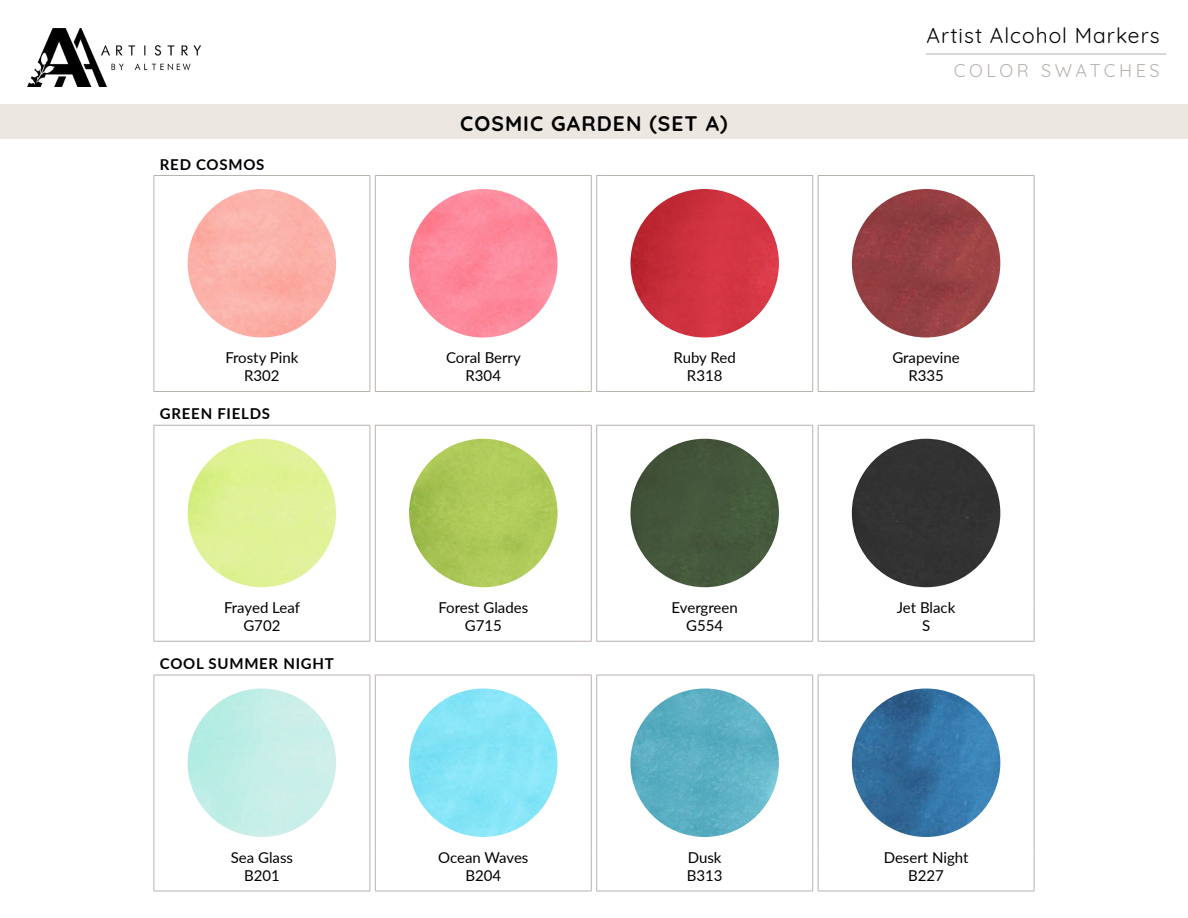
<style>
.page{position:relative;width:1188px;height:918px;background:#fff}
.page>*{position:absolute;margin:0;border:0;box-sizing:border-box;transform-origin:0 0}
.t1{font:21px "Quicksand";letter-spacing:.05em;color:#000}
.t2{font:700 21px "Quicksand";letter-spacing:.05em;color:#000}
.t3{font:18px "Quicksand";letter-spacing:.2em;color:#b9b3ae}
.t4{font:15px/18px "Lato";color:#000;text-align:center}
.t5{font:700 15px "Lato";letter-spacing:.05em;color:#000}
</style>
<div class="page">
<img style="left:27px;top:29px;width:174px;height:57px">
<hr style="left:926px;top:54px;width:240px;height:1px;background:#b9b3ae">
<hr style="left:154px;top:175px;width:216px;height:1px;background:#b9b3ae">
<hr style="left:154px;top:176px;width:1px;height:175px;background:#b9b3ae">
<hr style="left:370px;top:176px;width:1px;height:175px;background:#b9b3ae">
<hr style="left:154px;top:425px;width:216px;height:1px;background:#b9b3ae">
<hr style="left:154px;top:425px;width:1px;height:176px;background:#b9b3ae">
<hr style="left:370px;top:425px;width:1px;height:176px;background:#b9b3ae">
<hr style="left:154px;top:641px;width:216px;height:1px;background:#b9b3ae">
<hr style="left:154px;top:675px;width:216px;height:1px;background:#b9b3ae">
<hr style="left:154px;top:675px;width:1px;height:175px;background:#b9b3ae">
<hr style="left:370px;top:675px;width:1px;height:175px;background:#b9b3ae">
<hr style="left:154px;top:850px;width:1px;height:41px;background:#b9b3ae">
<hr style="left:370px;top:850px;width:1px;height:41px;background:#b9b3ae">
<hr style="left:154px;top:891px;width:216px;height:1px;background:#b9b3ae">
<hr style="left:375px;top:175px;width:216px;height:1px;background:#b9b3ae">
<hr style="left:375px;top:176px;width:1px;height:175px;background:#b9b3ae">
<hr style="left:591px;top:176px;width:1px;height:175px;background:#b9b3ae">
<hr style="left:375px;top:425px;width:216px;height:1px;background:#b9b3ae">
<hr style="left:375px;top:425px;width:1px;height:176px;background:#b9b3ae">
<hr style="left:591px;top:425px;width:1px;height:176px;background:#b9b3ae">
<hr style="left:375px;top:641px;width:216px;height:1px;background:#b9b3ae">
<hr style="left:375px;top:675px;width:216px;height:1px;background:#b9b3ae">
<hr style="left:375px;top:675px;width:1px;height:175px;background:#b9b3ae">
<hr style="left:591px;top:675px;width:1px;height:175px;background:#b9b3ae">
<hr style="left:375px;top:850px;width:1px;height:41px;background:#b9b3ae">
<hr style="left:591px;top:850px;width:1px;height:41px;background:#b9b3ae">
<hr style="left:375px;top:891px;width:216px;height:1px;background:#b9b3ae">
<hr style="left:597px;top:175px;width:216px;height:1px;background:#b9b3ae">
<hr style="left:596px;top:176px;width:1px;height:175px;background:#b9b3ae">
<hr style="left:812px;top:176px;width:1px;height:175px;background:#b9b3ae">
<hr style="left:597px;top:425px;width:216px;height:1px;background:#b9b3ae">
<hr style="left:596px;top:425px;width:1px;height:176px;background:#b9b3ae">
<hr style="left:812px;top:425px;width:1px;height:176px;background:#b9b3ae">
<hr style="left:597px;top:641px;width:216px;height:1px;background:#b9b3ae">
<hr style="left:597px;top:675px;width:216px;height:1px;background:#b9b3ae">
<hr style="left:596px;top:675px;width:1px;height:175px;background:#b9b3ae">
<hr style="left:812px;top:675px;width:1px;height:175px;background:#b9b3ae">
<hr style="left:596px;top:850px;width:1px;height:41px;background:#b9b3ae">
<hr style="left:812px;top:850px;width:1px;height:41px;background:#b9b3ae">
<hr style="left:597px;top:891px;width:216px;height:1px;background:#b9b3ae">
<hr style="left:818px;top:175px;width:216px;height:1px;background:#b9b3ae">
<hr style="left:818px;top:176px;width:1px;height:175px;background:#b9b3ae">
<hr style="left:1034px;top:176px;width:1px;height:175px;background:#b9b3ae">
<hr style="left:818px;top:425px;width:216px;height:1px;background:#b9b3ae">
<hr style="left:818px;top:425px;width:1px;height:176px;background:#b9b3ae">
<hr style="left:1034px;top:425px;width:1px;height:176px;background:#b9b3ae">
<hr style="left:818px;top:641px;width:216px;height:1px;background:#b9b3ae">
<hr style="left:818px;top:675px;width:216px;height:1px;background:#b9b3ae">
<hr style="left:818px;top:675px;width:1px;height:175px;background:#b9b3ae">
<hr style="left:1034px;top:675px;width:1px;height:175px;background:#b9b3ae">
<hr style="left:818px;top:850px;width:1px;height:41px;background:#b9b3ae">
<hr style="left:1034px;top:850px;width:1px;height:41px;background:#b9b3ae">
<hr style="left:818px;top:891px;width:216px;height:1px;background:#b9b3ae">
<hr style="left:154px;top:601px;width:1px;height:40px;background:#b9b3ae">
<hr style="left:370px;top:601px;width:1px;height:40px;background:#b9b3ae">
<hr style="left:375px;top:601px;width:1px;height:40px;background:#b9b3ae">
<hr style="left:591px;top:601px;width:1px;height:40px;background:#b9b3ae">
<hr style="left:596px;top:601px;width:1px;height:40px;background:#b9b3ae">
<hr style="left:812px;top:601px;width:1px;height:40px;background:#b9b3ae">
<hr style="left:818px;top:601px;width:1px;height:40px;background:#b9b3ae">
<hr style="left:1034px;top:601px;width:1px;height:40px;background:#b9b3ae">
<hr style="left:154px;top:351px;width:1px;height:40px;background:#b9b3ae">
<hr style="left:370px;top:351px;width:1px;height:40px;background:#b9b3ae">
<hr style="left:154px;top:391px;width:216px;height:1px;background:#b9b3ae">
<hr style="left:375px;top:351px;width:1px;height:40px;background:#b9b3ae">
<hr style="left:591px;top:351px;width:1px;height:40px;background:#b9b3ae">
<hr style="left:375px;top:391px;width:216px;height:1px;background:#b9b3ae">
<hr style="left:596px;top:351px;width:1px;height:40px;background:#b9b3ae">
<hr style="left:812px;top:351px;width:1px;height:40px;background:#b9b3ae">
<hr style="left:597px;top:391px;width:216px;height:1px;background:#b9b3ae">
<hr style="left:818px;top:351px;width:1px;height:40px;background:#b9b3ae">
<hr style="left:1034px;top:351px;width:1px;height:40px;background:#b9b3ae">
<hr style="left:818px;top:391px;width:216px;height:1px;background:#b9b3ae">
<img style="left:188px;top:189px;width:148px;height:149px;border-radius:74px">
<img style="left:409px;top:189px;width:149px;height:149px;border-radius:74px">
<img style="left:630px;top:189px;width:149px;height:149px;border-radius:74px">
<img style="left:852px;top:189px;width:148px;height:149px;border-radius:74px">
<img style="left:409px;top:439px;width:149px;height:148px;border-radius:74px">
<div style="left:630px;top:439px;width:149px;height:148px;background:#44573b;border-radius:74px"></div>
<div style="left:852px;top:439px;width:148px;height:148px;background:#323232;border-radius:74px"></div>
<img style="left:188px;top:688px;width:148px;height:149px;border-radius:74px">
<img style="left:409px;top:688px;width:149px;height:149px;border-radius:74px">
<img style="left:630px;top:688px;width:149px;height:149px;border-radius:74px">
<img style="left:852px;top:688px;width:148px;height:149px;border-radius:74px">
<div style="left:0;top:104px;width:1188px;height:34px;background:#ece7e0"></div>
<p class="t5" style="left:160px;top:153px;width:106px">RED COSMOS</p>
<h1 class="t2" style="left:460px;top:107px;width:269px">COSMIC GARDEN (SET A)</h1>
<h1 class="t1" style="left:927px;top:19px;width:234px">Artist Alcohol Markers</h1>
<p class="t3" style="left:954px;top:56px;width:207px">COLOR SWATCHES</p>
<p class="t4" style="left:225px;top:348px;width:75px">Frosty Pink<br>R302</p>
<p class="t4" style="left:446px;top:348px;width:76px">Coral Berry<br>R304</p>
<p class="t4" style="left:674px;top:348px;width:64px">Ruby Red<br>R318</p>
<p class="t4" style="left:892px;top:348px;width:69px">Grapevine<br>R335</p>
<p class="t5" style="left:160px;top:403px;width:112px">GREEN FIELDS</p>
<p class="t4" style="left:224px;top:598px;width:77px">Frayed Leaf<br>G702</p>
<p class="t4" style="left:438px;top:598px;width:91px">Forest Glades<br>G715</p>
<p class="t4" style="left:672px;top:598px;width:68px">Evergreen<br>G554</p>
<p class="t4" style="left:897px;top:598px;width:60px">Jet Black<br>S</p>
<p class="t5" style="left:160px;top:652px;width:175px">COOL SUMMER NIGHT</p>
<p class="t4" style="left:231px;top:847px;width:64px">Sea Glass<br>B201</p>
<p class="t4" style="left:438px;top:847px;width:92px">Ocean Waves<br>B204</p>
<p class="t4" style="left:687px;top:847px;width:37px;text-align:left">Dusk<br>B313</p>
<p class="t4" style="left:884px;top:847px;width:86px">Desert Night<br>B227</p>
</div>
